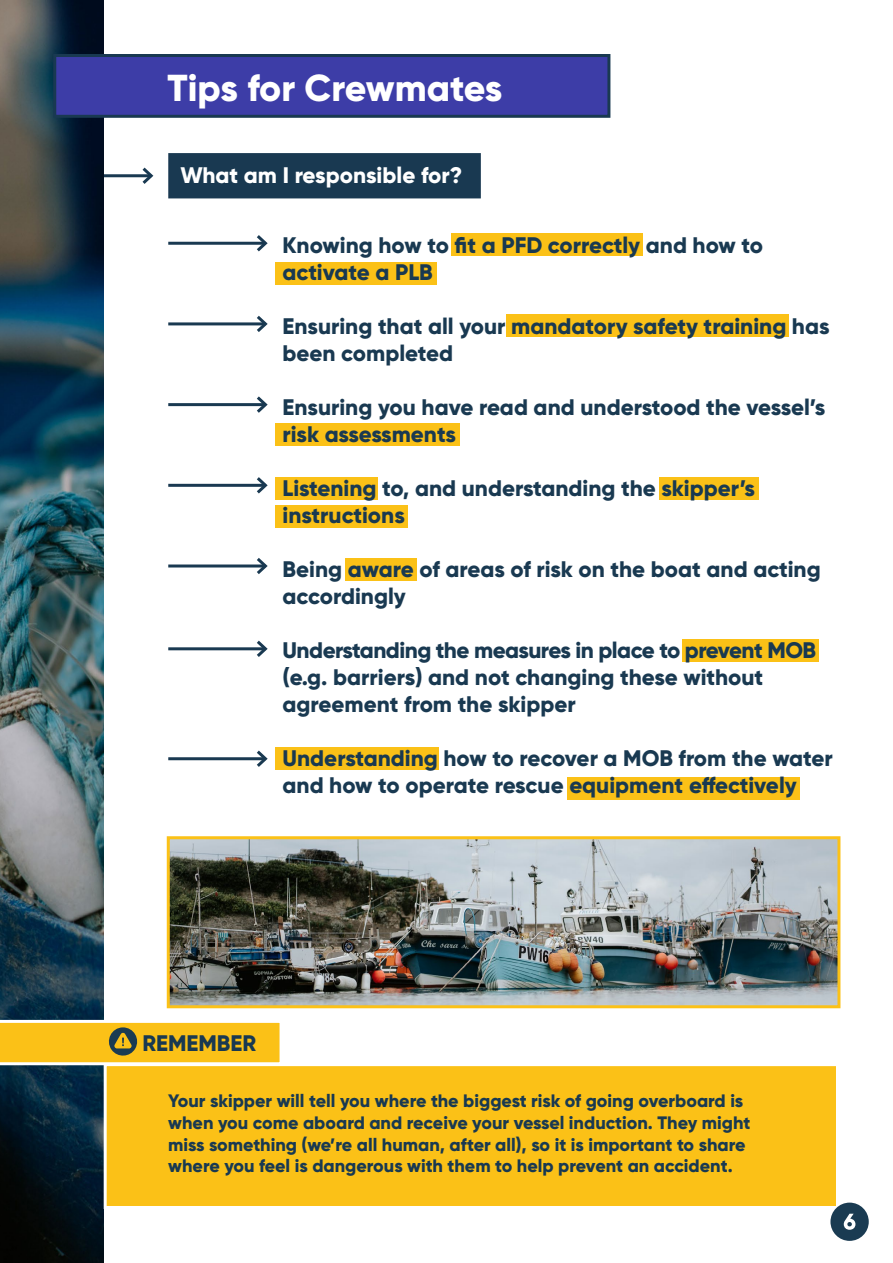
<style>
.page{position:relative;width:893px;height:1263px;background:#fff}
.page>*{position:absolute;margin:0;border:0;box-sizing:border-box;transform-origin:0 0}
.t1{font:800 37.5px "Gilroy";color:#fff}
.t2{font:800 22.5px/27px "Gilroy";color:#193951}
.t3{font:800 22.5px "Gilroy";color:#fff}
.t4{font:800 18px/21.6px "Gilroy";color:#193951}
</style>
<div class="page">
<div style="left:659px;top:477px;width:99px;height:23px;background:#fbc117"></div>
<hr style="left:42px;top:174px;width:109px;height:3px;background:#193951">
<svg style="left:139px;top:167px;width:15px;height:17px"></svg>
<img style="left:0;top:1px;width:104px;height:1262px">
<div style="left:682px;top:639px;width:137px;height:23px;background:#fbc117"></div>
<div style="left:275px;top:262px;width:161px;height:23px;background:#fbc117"></div>
<div style="left:275px;top:423px;width:184px;height:23px;background:#fbc117"></div>
<div style="left:275px;top:477px;width:103px;height:23px;background:#fbc117"></div>
<div style="left:345px;top:558px;width:72px;height:23px;background:#fbc117"></div>
<div style="left:275px;top:505px;width:132px;height:23px;background:#fbc117"></div>
<div style="left:275px;top:747px;width:164px;height:23px;background:#fbc117"></div>
<div style="left:567px;top:777px;width:232px;height:22px;background:#fbc117"></div>
<div style="left:507px;top:314px;width:282px;height:23px;background:#fbc117"></div>
<div style="left:452px;top:233px;width:191px;height:23px;background:#fbc117"></div>
<hr style="left:168px;top:242px;width:97px;height:3px;background:#193951">
<svg style="left:254px;top:235px;width:14px;height:17px"></svg>
<hr style="left:168px;top:322px;width:97px;height:3px;background:#193951">
<svg style="left:254px;top:315px;width:14px;height:17px"></svg>
<hr style="left:168px;top:403px;width:97px;height:3px;background:#193951">
<svg style="left:254px;top:396px;width:14px;height:17px"></svg>
<hr style="left:168px;top:484px;width:97px;height:3px;background:#193951">
<svg style="left:254px;top:477px;width:14px;height:17px"></svg>
<hr style="left:168px;top:564px;width:97px;height:3px;background:#193951">
<svg style="left:254px;top:558px;width:14px;height:16px"></svg>
<hr style="left:168px;top:647px;width:97px;height:3px;background:#193951">
<svg style="left:254px;top:640px;width:14px;height:17px"></svg>
<hr style="left:168px;top:757px;width:97px;height:3px;background:#193951">
<svg style="left:254px;top:750px;width:14px;height:17px"></svg>
<div style="left:168px;top:153px;width:313px;height:45px;background:#193951;border:3px solid #193951"></div>
<div style="left:104px;top:1063px;width:735px;height:146px;background:#fbc117;border:3px solid #fff"></div>
<div style="left:53px;top:54px;width:557px;height:64px;background:#3d3da7;border:3px solid #193951"></div>
<img style="left:171px;top:840px;width:665px;height:164px">
<div style="left:167px;top:836px;width:673px;height:172px;border:3px solid #fbc117"></div>
<svg style="left:0;top:1020px;width:283px;height:45px;background:#f3c438"></svg>
<div style="left:830px;top:1202px;width:39px;height:39px;background:#1a3b52;border-radius:50%"></div>
<svg style="left:844px;top:1214px;width:11px;height:16px"></svg>
<h1 class="t1" style="left:168px;top:64px;width:336px">Tips for Crewmates</h1>
<p class="t3" style="left:180px;top:161px;width:283px">What am I responsible for?</p>
<p class="t2" style="left:283px;top:232px;width:482px">Knowing how to fit a PFD correctly and how to activate a PLB</p>
<p class="t2" style="left:283px;top:313px;width:548px">Ensuring that all your mandatory safety training has been completed</p>
<p class="t2" style="left:283px;top:394px;width:544px">Ensuring you have read and understood the vessel’s risk assessments</p>
<p class="t2" style="left:283px;top:475px;width:474px">Listening to, and understanding the skipper’s instructions</p>
<p class="t2" style="left:283px;top:556px;width:540px">Being aware of areas of risk on the boat and acting accordingly</p>
<p class="t2" style="left:283px;top:637px;width:535px">Understanding the measures in place to prevent MOB (e.g. barriers) and not changing these without agreement from the skipper</p>
<p class="t2" style="left:283px;top:745px;width:552px">Understanding how to recover a MOB from the water and how to operate rescue equipment effectively</p>
<p class="t2" style="left:142px;top:1029px;width:115px">REMEMBER</p>
<p class="t4" style="left:168px;top:1090px;width:584px">Your skipper will tell you where the biggest risk of going overboard is when you come aboard and receive your vessel induction. They might miss something (we’re all human, after all), so it is important to share where you feel is dangerous with them to help prevent an accident.</p>
</div>
